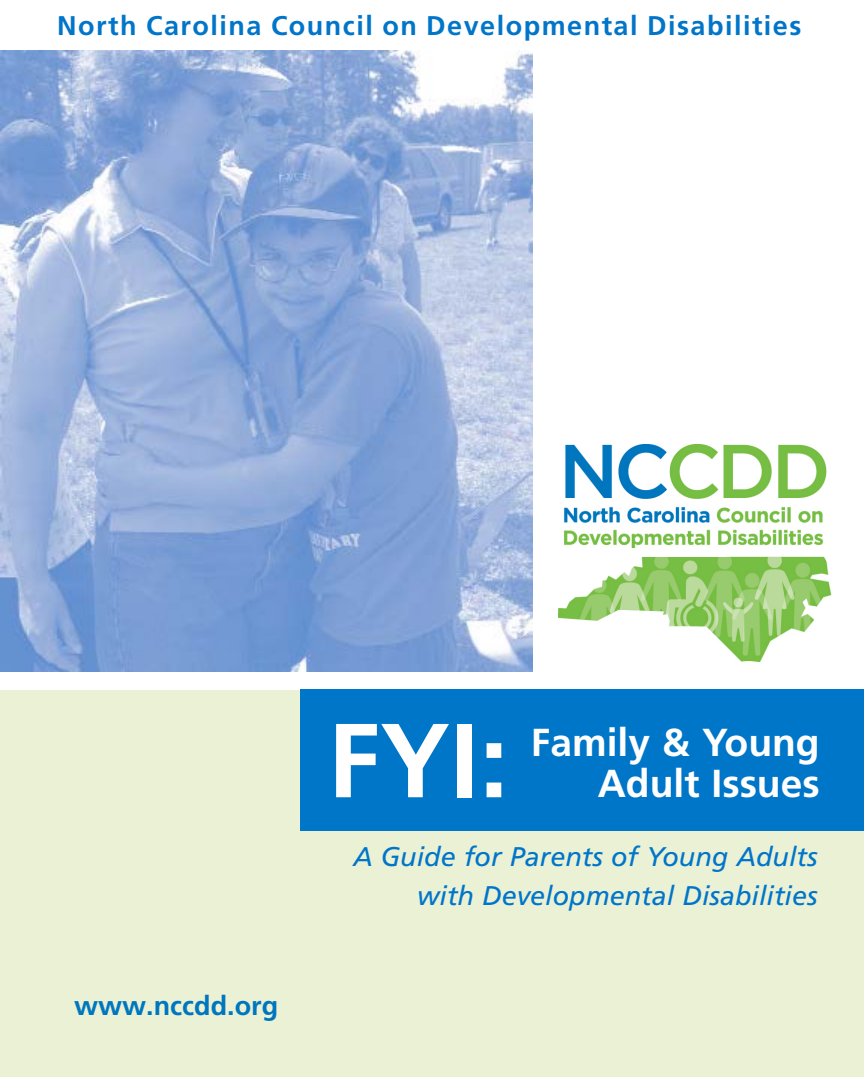
<style>
.page{position:relative;width:864px;height:1080px;background:#fff}
.page>*{position:absolute;margin:0;border:0;box-sizing:border-box;transform-origin:0 0}
.t1{font:700 105px "Frutiger";color:#fff}
.t2{font:700 39px "Frutiger";color:#fff}
.t3{font:italic 27px/39px "Frutiger";color:#0075c9;text-align:right}
.t4{font:700 27px "Frutiger";letter-spacing:.055em;color:#0075c9}
.t5{font:700 27px "Frutiger";color:#0076be}
</style>
<div class="page">
<div style="left:0;top:690px;width:864px;height:386px;background:#eaf1d5"></div>
<div style="left:300px;top:689px;width:564px;height:142px;background:#0076c8"></div>
<img style="left:559px;top:445px;width:273px;height:217px">
<img style="left:0;top:50px;width:533px;height:621px">
<p class="t4" style="left:57px;top:10px;width:746px">North Carolina Council on Developmental Disabilities</p>
<h1 class="t1" style="left:328px;top:699px;width:182px">FYI:</h1>
<h2 class="t2" style="left:531px;top:720px;width:290px">Family &amp; Young</h2>
<h2 class="t2" style="left:598px;top:760px;width:224px">Adult Issues</h2>
<p class="t5" style="left:74px;top:990px;width:205px">www.nccdd.org</p>
<p class="t3" style="left:353px;top:839px;width:466px">A Guide for Parents of Young Adults with Developmental Disabilities</p>
</div>
